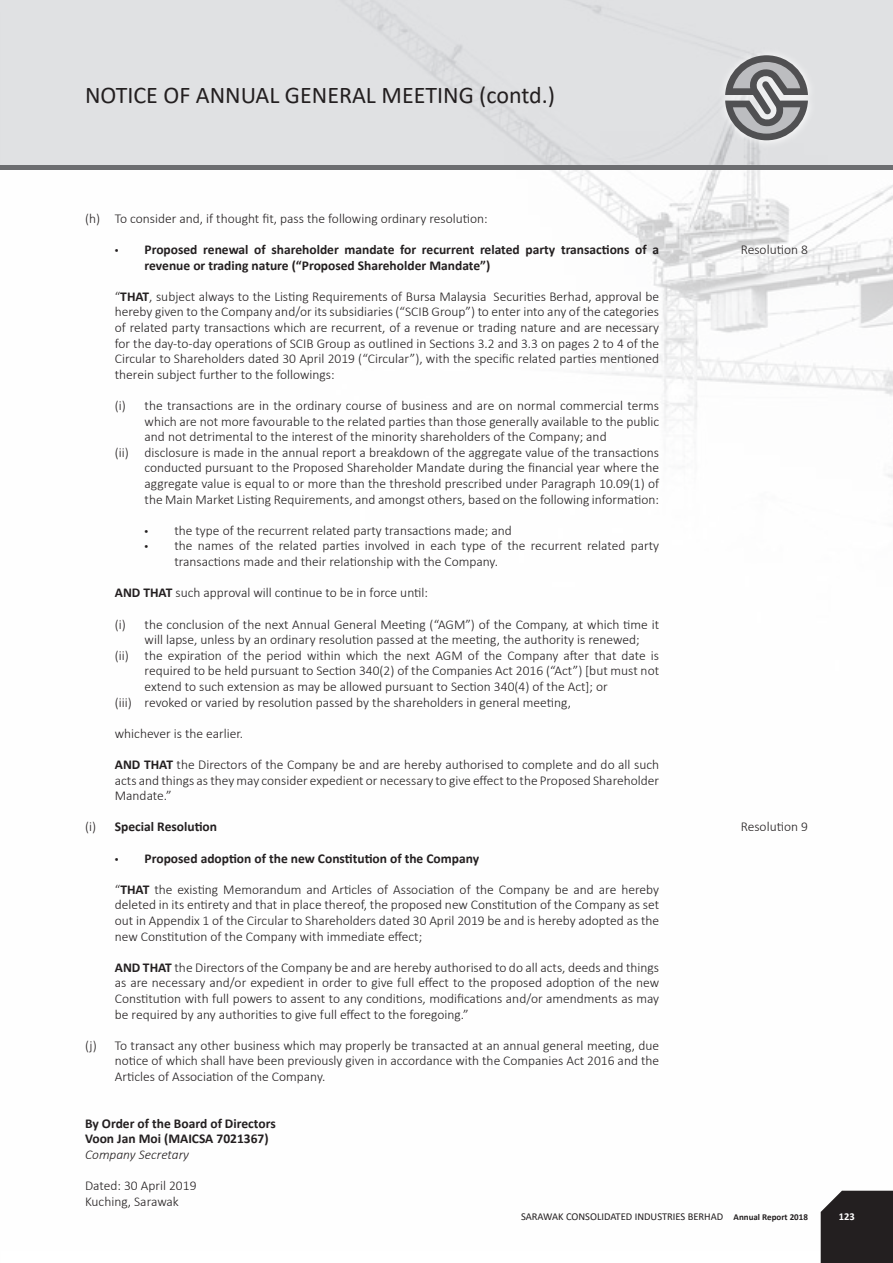
<style>
.page{position:relative;width:893px;height:1263px;background:#fff}
.page>*{position:absolute;margin:0;border:0;box-sizing:border-box;transform-origin:0 0}
.t1{font:24px "Calibri";color:#231f20}
.t2{font:300 13.5px/15.6px "Calibri";color:#231f20;text-align:justify}
.t3{font:700 13.5px/15.6px "Calibri";color:#231f20}
.t4{font:italic 300 13.5px "Calibri";color:#231f20}
.t5{font:10.5px "Calibri";color:#231f20}
.t6{font:700 10.5px "Calibri";color:#fff}
.s1{font-family:"Myriad Pro";font-weight:400}
.s2{font-weight:700}
.s3{font-weight:300}
.s4{font-weight:700;font-size:9px}
</style>
<div class="page">
<img style="left:1px;top:0;width:892px;height:1250px">
<div style="left:821px;top:1191px;width:72px;height:72px;background:#231f20"></div>
<hr style="left:0;top:0;width:1px;height:170px;background:#f0f1f2">
<div style="left:717px;top:47px;width:99px;height:102px;background:#e0e1e3"></div>
<svg style="left:725px;top:54px;width:83px;height:87px"></svg>
<hr style="left:0;top:166px;width:893px;height:4px;background:#6c6d70">
<h1 class="t1" style="left:85px;top:78px;width:472px">NOTICE OF ANNUAL GENERAL MEETING (contd.)</h1>
<p class="t2" style="left:85px;top:210px;width:404px">(h) To consider and, if thought fit, pass the following ordinary resolution:</p>
<p class="t3" style="left:145px;top:241px;width:516px;text-indent:-30px"><span class="s1">•</span> Proposed renewal of shareholder mandate for recurrent related party transactions of a revenue or trading nature (“Proposed Shareholder Mandate”)</p>
<p class="t2" style="left:115px;top:288px;width:546px">“<span class="s2">THAT</span>, subject always to the Listing Requirements of Bursa Malaysia Securities Berhad, approval be hereby given to the Company and/or its subsidiaries (“SCIB Group”) to enter into any of the categories of related party transactions which are recurrent, of a revenue or trading nature and are necessary for the day-to-day operations of SCIB Group as outlined in Sections 3.2 and 3.3 on pages 2 to 4 of the Circular to Shareholders dated 30 April 2019 (“Circular”), with the specific related parties mentioned therein subject further to the followings:</p>
<p class="t2" style="left:115px;top:398px;width:546px">(i) the transactions are in the ordinary course of business and are on normal commercial terms</p>
<p class="t2" style="left:145px;top:413px;width:516px">which are not more favourable to the related parties than those generally available to the public</p>
<p class="t2" style="left:145px;top:429px;width:464px">and not detrimental to the interest of the minority shareholders of the Company; and</p>
<p class="t2" style="left:115px;top:444px;width:546px">(ii) disclosure is made in the annual report a breakdown of the aggregate value of the transactions</p>
<p class="t2" style="left:145px;top:460px;width:516px">conducted pursuant to the Proposed Shareholder Mandate during the financial year where the</p>
<p class="t2" style="left:145px;top:476px;width:516px">aggregate value is equal to or more than the threshold prescribed under Paragraph 10.09(1) of</p>
<p class="t2" style="left:145px;top:491px;width:516px">the Main Market Listing Requirements, and amongst others, based on the following information:</p>
<p class="t2" style="left:145px;top:522px;width:369px"><span class="s1">•</span> the type of the recurrent related party transactions made; and</p>
<p class="t2" style="left:174px;top:538px;width:486px;text-indent:-30px"><span class="s1">•</span> the names of the related parties involved in each type of the recurrent related party transactions made and their relationship with the Company.</p>
<p class="t2" style="left:115px;top:585px;width:315px"><span class="s2">AND THAT</span> such approval will continue to be in force until:</p>
<p class="t2" style="left:115px;top:616px;width:546px">(i) the conclusion of the next Annual General Meeting (“AGM”) of the Company, at which time it</p>
<p class="t2" style="left:145px;top:632px;width:497px">will lapse, unless by an ordinary resolution passed at the meeting, the authority is renewed;</p>
<p class="t2" style="left:115px;top:647px;width:546px">(ii) the expiration of the period within which the next AGM of the Company after that date is</p>
<p class="t2" style="left:145px;top:663px;width:516px">required to be held pursuant to Section 340(2) of the Companies Act 2016 (“Act”) [but must not</p>
<p class="t2" style="left:145px;top:678px;width:465px">extend to such extension as may be allowed pursuant to Section 340(4) of the Act]; or</p>
<p class="t2" style="left:115px;top:694px;width:458px">(iii) revoked or varied by resolution passed by the shareholders in general meeting,</p>
<p class="t2" style="left:115px;top:725px;width:130px">whichever is the earlier.</p>
<p class="t2" style="left:115px;top:756px;width:546px"><span class="s2">AND THAT</span> the Directors of the Company be and are hereby authorised to complete and do all such acts and things as they may consider expedient or necessary to give effect to the Proposed Shareholder Mandate.”</p>
<p class="t3" style="left:85px;top:819px;width:134px"><span class="s3">(i)</span> Special Resolution</p>
<p class="t3" style="left:115px;top:850px;width:366px"><span class="s1">•</span> Proposed adoption of the new Constitution of the Company</p>
<p class="t2" style="left:115px;top:881px;width:546px">“<span class="s2">THAT</span> the existing Memorandum and Articles of Association of the Company be and are hereby deleted in its entirety and that in place thereof, the proposed new Constitution of the Company as set out in Appendix 1 of the Circular to Shareholders dated 30 April 2019 be and is hereby adopted as the new Constitution of the Company with immediate effect;</p>
<p class="t2" style="left:115px;top:959px;width:546px"><span class="s2">AND THAT</span> the Directors of the Company be and are hereby authorised to do all acts, deeds and things as are necessary and/or expedient in order to give full effect to the proposed adoption of the new Constitution with full powers to assent to any conditions, modifications and/or amendments as may be required by any authorities to give full effect to the foregoing.”</p>
<p class="t2" style="left:115px;top:1037px;width:546px;text-indent:-30px">(j) To transact any other business which may properly be transacted at an annual general meeting, due notice of which shall have been previously given in accordance with the Companies Act 2016 and the Articles of Association of the Company.</p>
<p class="t3" style="left:85px;top:1115px;width:192px">By Order of the Board of Directors<br>Voon Jan Moi (MAICSA 7021367)</p>
<p class="t4" style="left:85px;top:1146px;width:106px">Company Secretary</p>
<p class="t2" style="left:85px;top:1177px;width:113px;line-height:16.2px">Dated: 30 April 2019<br>Kuching, Sarawak</p>
<p class="t2" style="left:741px;top:242px;width:69px">Resolution 8</p>
<p class="t2" style="left:741px;top:819px;width:69px">Resolution 9</p>
<p class="t5" style="left:521px;top:1209px;width:288px">SARAWAK CONSOLIDATED INDUSTRIES BERHAD <span class="s4">Annual Report 2018</span></p>
<p class="t6" style="left:839px;top:1209px;width:17px">123</p>
</div>
